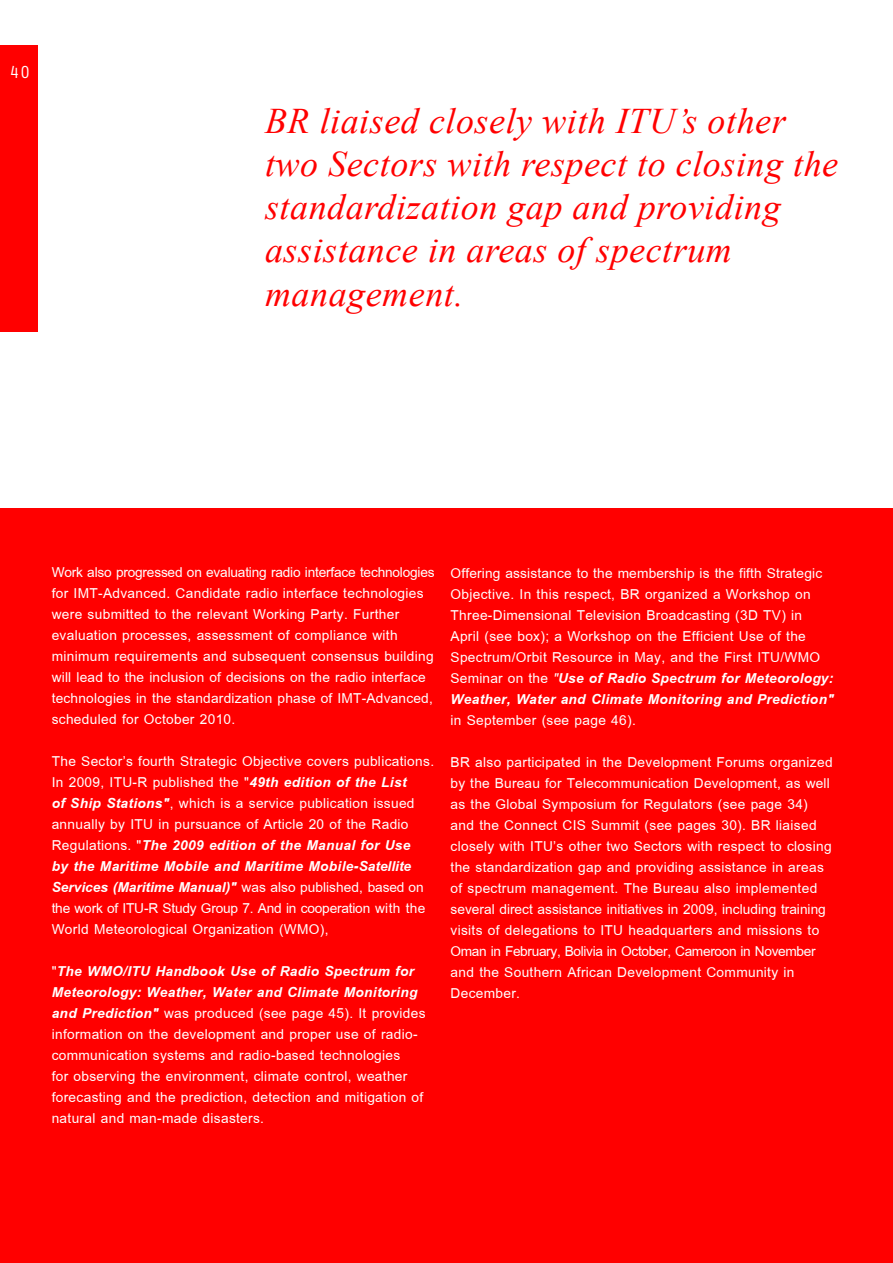
<style>
.page{position:relative;width:893px;height:1263px;background:#fff}
.page>*{position:absolute;margin:0;border:0;box-sizing:border-box;transform-origin:0 0}
.t1{font:italic 36px/43.2px "Times New Roman";letter-spacing:.015em;color:#f00}
.t2{font:21px/21px "Browallia New";letter-spacing:.015em;color:#fff}
.t3{font:18px "Orator Std";color:#fff}
.s1{font-weight:700;font-style:italic}
.s2{font-style:italic}
</style>
<div class="page">
<div style="left:0;top:508px;width:891px;height:755px;background:#f00"></div>
<div style="left:0;top:45px;width:37px;height:287px;background:#f00"></div>
<hr style="left:891px;top:508px;width:2px;height:755px;background:#f00">
<p class="t3" style="left:9px;top:59px;width:23px">40</p>
<h1 class="t1" style="left:265px;top:98px;width:575px">BR liaised closely with ITU’s other two Sectors with respect to closing the standardization gap and providing assistance in areas of spectrum management.</h1>
<p class="t2" style="left:52px;top:561px;width:384px">Work also progressed on evaluating radio interface technologies for IMT-Advanced. Candidate radio interface technologies were submitted to the relevant Working Party. Further evaluation processes, assessment of compliance with minimum requirements and subsequent consensus building will lead to the inclusion of decisions on the radio interface technologies in the standardization phase of IMT-Advanced, scheduled for October 2010.</p>
<p class="t2" style="left:52px;top:750px;width:384px">The Sector’s fourth Strategic Objective covers publications.<br>In 2009, ITU-R published the "<span class="s1">49th edition of the List<br>of Ship Stations"</span>, which is a service publication issued annually by ITU in pursuance of Article 20 of the Radio Regulations. "<span class="s1">The 2009 edition of the Manual for Use<br>by the Maritime Mobile and Maritime Mobile-Satellite Services (Maritime Manual)"</span> was also published, based on the work of ITU-R Study Group 7. And in cooperation with the World Meteorological Organization (WMO),</p>
<p class="t2" style="left:52px;top:960px;width:375px">"<span class="s1">The WMO/ITU Handbook Use of Radio Spectrum for Meteorology: Weather, Water and Climate Monitoring and Prediction"</span> was produced (see page 45). It provides information on the development and proper use of radio&shy;communication systems and radio-based technologies<br>for observing the environment, climate control, weather forecasting and the prediction, detection and mitigation of natural and man-made disasters.</p>
<p class="t2" style="left:451px;top:563px;width:385px">Offering assistance to the membership is the fifth Strategic Objective. In this respect, BR organized a Workshop on Three-Dimensional Television Broadcasting (3D TV) in April (see box); a Workshop on the Efficient Use of the Spectrum/Orbit Resource in May, and the First ITU/WMO Seminar on the <span class="s2">"</span><span class="s1">Use of Radio Spectrum for Meteorology:<br>Weather, Water and Climate Monitoring and Prediction"</span></p>
<p class="t2" style="left:451px;top:699px;width:384px;line-height:42px">in September (see page 46).<br>BR also participated in the Development Forums organized</p>
<p class="t2" style="left:451px;top:773px;width:383px">by the Bureau for Telecommunication Development, as well as the Global Symposium for Regulators (see page 34) and the Connect CIS Summit (see pages 30). BR liaised closely with ITU’s other two Sectors with respect to closing the standardization gap and providing assistance in areas of spectrum management. The Bureau also implemented several direct assistance initiatives in 2009, including training visits of delegations to ITU headquarters and missions to Oman in February, Bolivia in October, Cameroon in November and the Southern African Development Community in December.</p>
</div>
